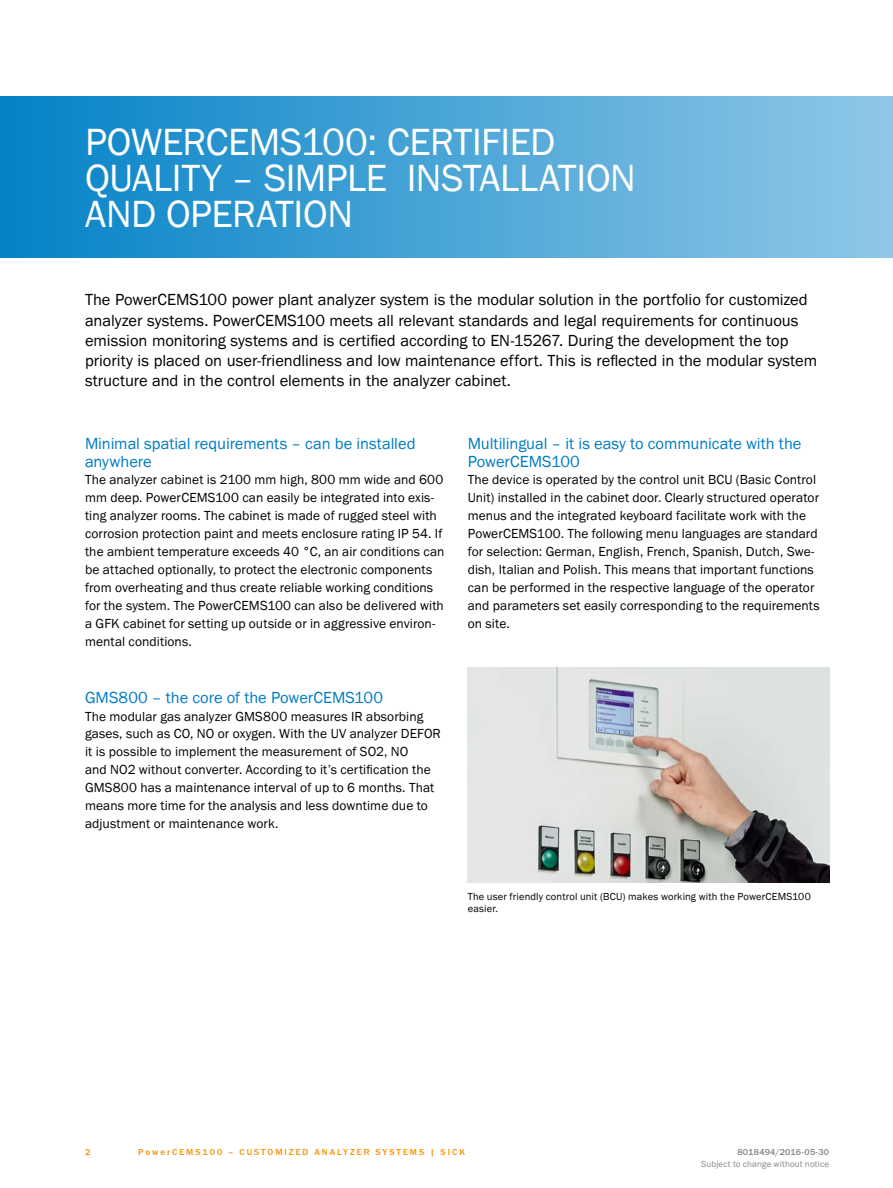
<style>
.page{position:relative;width:893px;height:1188px;background:#fff}
.page>*{position:absolute;margin:0;border:0;box-sizing:border-box;transform-origin:0 0}
.t1{font:39px/36px "SICK Franklin";letter-spacing:-.015em;color:#fff}
.t2{font:16.5px/20.2px "SICK Franklin";letter-spacing:-.005em;color:#000}
.t3{font:16.5px/17.9px "SICK Franklin";letter-spacing:-.005em;color:#007cc2}
.t4{font:13.5px/17.9px "SICK Franklin";letter-spacing:.005em;color:#000}
.t5{font:10.5px/12px "SICK Franklin";letter-spacing:.015em;color:#000}
.t6{font:500 9px "SICK Franklin";letter-spacing:.225em;color:#f39200}
.t7{font:9px "SICK Franklin";letter-spacing:.02em;color:#878787}
.t8{font:500 9px "SICK Franklin";letter-spacing:.02em;color:#878787}
</style>
<div class="page">
<div style="left:0;top:97px;width:893px;height:161px;background:linear-gradient(to right,#0482c7,#90c8e6)"></div>
<img style="left:468px;top:667px;width:361px;height:215px">
<h1 class="t1" style="left:85px;top:124px;width:552px">POWERCEMS100: CERTIFIED<br>QUALITY – SIMPLE INSTALLATION<br>AND OPERATION</h1>
<p class="t2" style="left:85px;top:290px;width:734px">The PowerCEMS100 power plant analyzer system is the modular solution in the portfolio for customized analyzer systems. PowerCEMS100 meets all relevant standards and legal requirements for continuous emission monitoring systems and is certified according to EN-15267. During the development the top priority is placed on user-friendliness and low maintenance effort. This is reflected in the modular system structure and in the control elements in the analyzer cabinet.</p>
<p class="t3" style="left:85px;top:434px;width:332px">Minimal spatial requirements – can be installed anywhere</p>
<p class="t4" style="left:85px;top:471px;width:361px">The analyzer cabinet is 2100 mm high, 800 mm wide and 600 mm deep. PowerCEMS100 can easily be integrated into exis&shy;ting analyzer rooms. The cabinet is made of rugged steel with corrosion protection paint and meets enclosure rating IP 54. If the ambient temperature exceeds 40 °C, an air conditions can be attached optionally, to protect the electronic components from overheating and thus create reliable working conditions for the system. The PowerCEMS100 can also be delivered with a GFK cabinet for setting up outside or in aggressive environ&shy;mental conditions.</p>
<p class="t3" style="left:85px;top:688px;width:300px">GMS800 – the core of the PowerCEMS100</p>
<p class="t4" style="left:85px;top:707px;width:357px">The modular gas analyzer GMS800 measures IR absorbing gases, such as CO, NO or oxygen. With the UV analyzer DEFOR it is possible to implement the measurement of SO2, NO<br>and NO2 without converter. According to it’s certification the GMS800 has a maintenance interval of up to 6 months. That means more time for the analysis and less downtime due to adjustment or maintenance work.</p>
<p class="t3" style="left:468px;top:434px;width:335px">Multilingual – it is easy to communicate with the<br>PowerCEMS100</p>
<p class="t4" style="left:468px;top:471px;width:353px">The device is operated by the control unit BCU (Basic Control Unit) installed in the cabinet door. Clearly structured operator menus and the integrated keyboard facilitate work with the PowerCEMS100. The following menu languages are standard for selection: German, English, French, Spanish, Dutch, Swe&shy;dish, Italian and Polish. This means that important functions can be performed in the respective language of the operator and parameters set easily corresponding to the requirements on site.</p>
<p class="t5" style="left:468px;top:891px;width:345px">The user friendly control unit (BCU) makes working with the PowerCEMS100 easier.</p>
<p class="t6" style="left:85px;top:1146px;width:7px">2</p>
<p class="t6" style="left:138px;top:1146px;width:328px">PowerCEMS100 – CUSTOMIZED ANALYZER SYSTEMS | SICK</p>
<p class="t8" style="left:737px;top:1146px;width:93px">8018494/2016-05-30</p>
<p class="t7" style="left:701px;top:1159px;width:130px">Subject to change without notice</p>
</div>
